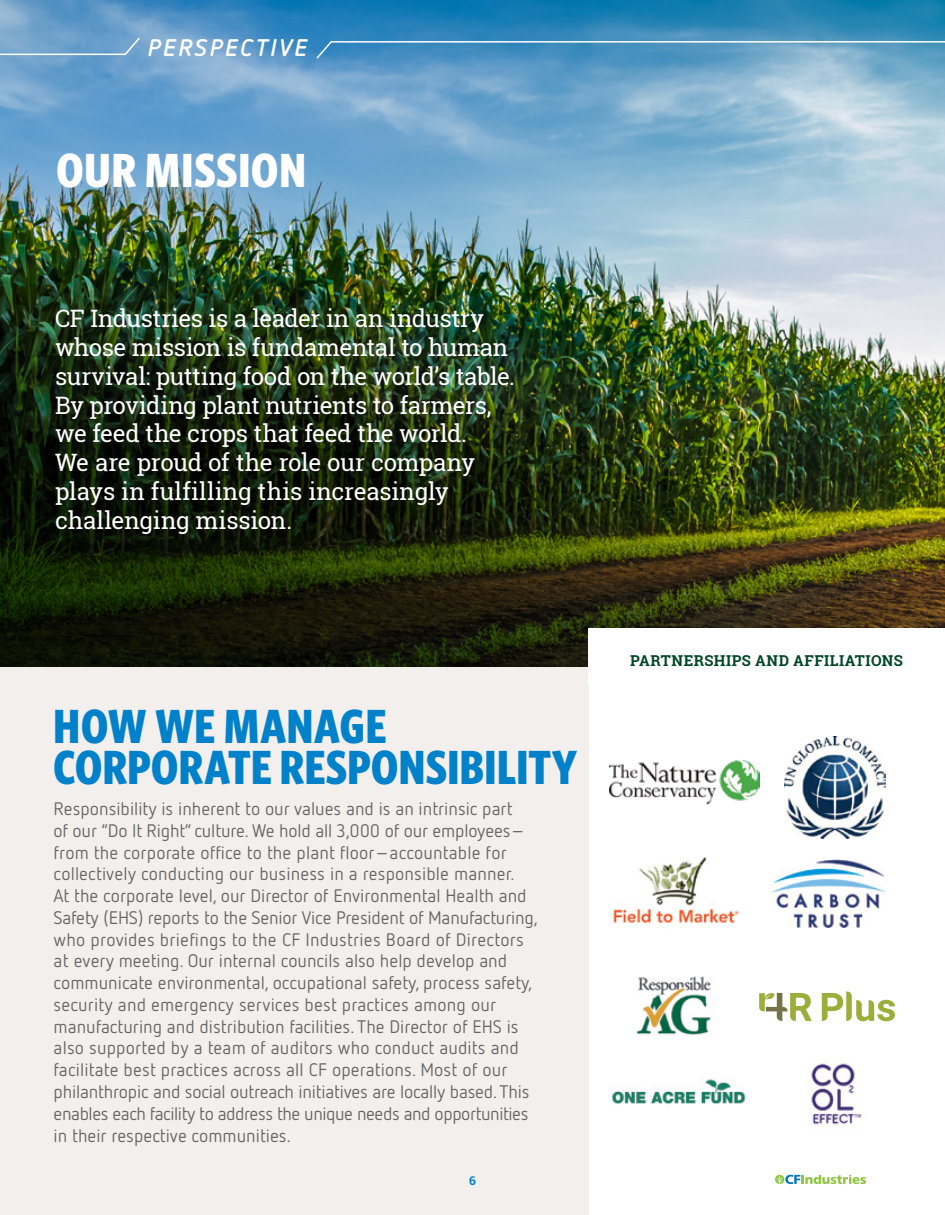
<style>
.page{position:relative;width:945px;height:1215px;background:#fff}
.page>*{position:absolute;margin:0;border:0;box-sizing:border-box;transform-origin:0 0}
.t1{font:700 48px/41.1px "Whitney Condensed";letter-spacing:.01em;color:#0081c9}
.t2{font:700 48px "Whitney Condensed";letter-spacing:.02em;color:#fff}
.t3{font:24px/28.8px "Roboto Slab";letter-spacing:-.015em;color:#fff}
.t4{font:italic 700 24px "Netto OT";letter-spacing:.1em;color:#fff}
.t5{font:18.15px/21.8px "Netto OT";color:#636466}
.t6{font:700 15px "Roboto Slab";letter-spacing:.03em;color:#004626}
.t7{font:700 12px "Roboto";color:#0081c9}
</style>
<div class="page">
<img style="left:0;top:0;width:945px;height:668px">
<div style="left:0;top:668px;width:588px;height:547px;background:#f3efec"></div>
<svg style="left:0;top:36px;width:141px;height:20px"></svg>
<svg style="left:315px;top:40px;width:630px;height:20px"></svg>
<div style="left:588px;top:628px;width:357px;height:56px;background:#fff"></div>
<img style="left:610px;top:760px;width:149px;height:45px">
<img style="left:772px;top:859px;width:113px;height:69px">
<img style="left:811px;top:1063px;width:51px;height:62px">
<img style="left:608px;top:857px;width:131px;height:70px">
<img style="left:612px;top:1079px;width:134px;height:25px">
<img style="left:636px;top:976px;width:75px;height:60px">
<svg style="left:822px;top:991px;width:73px;height:30px"></svg>
<svg style="left:759px;top:993px;width:53px;height:28px"></svg>
<img style="left:785px;top:736px;width:100px;height:102px">
<svg style="left:775px;top:1175px;width:92px;height:9px"></svg>
<h2 class="t4" style="left:148px;top:32px;width:161px">PERSPECTIVE</h2>
<h1 class="t2" style="left:56px;top:138px;width:251px">OUR MISSION</h1>
<p class="t3" style="left:55px;top:304px;width:462px">CF Industries is a leader in an industry whose mission is fundamental to human survival: putting food on the world’s table.<br>By providing plant nutrients to farmers, we feed the crops that feed the world.<br>We are proud of the role our company plays in fulfilling this increasingly challenging mission.</p>
<h1 class="t1" style="left:54px;top:703px;width:525px">HOW WE MANAGE<br>CORPORATE RESPONSIBILITY</h1>
<p class="t5" style="left:54px;top:797px;width:486px">Responsibility is inherent to our values and is an intrinsic part<br>of our “Do It Right” culture. We hold all 3,000 of our employees– from the corporate office to the plant floor–accountable for collectively conducting our business in a responsible manner.<br>At the corporate level, our Director of Environmental Health and Safety (EHS) reports to the Senior Vice President of Manufacturing, who provides briefings to the CF Industries Board of Directors at every meeting. Our internal councils also help develop and communicate environmental, occupational safety, process safety, security and emergency services best practices among our manufacturing and distribution facilities. The Director of EHS is also supported by a team of auditors who conduct audits and facilitate best practices across all CF operations. Most of our philanthropic and social outreach initiatives are locally based. This enables each facility to address the unique needs and opportunities in their respective communities.</p>
<p class="t7" style="left:469px;top:1172px;width:8px">6</p>
<p class="t6" style="left:630px;top:651px;width:274px">PARTNERSHIPS AND AFFILIATIONS</p>
</div>
